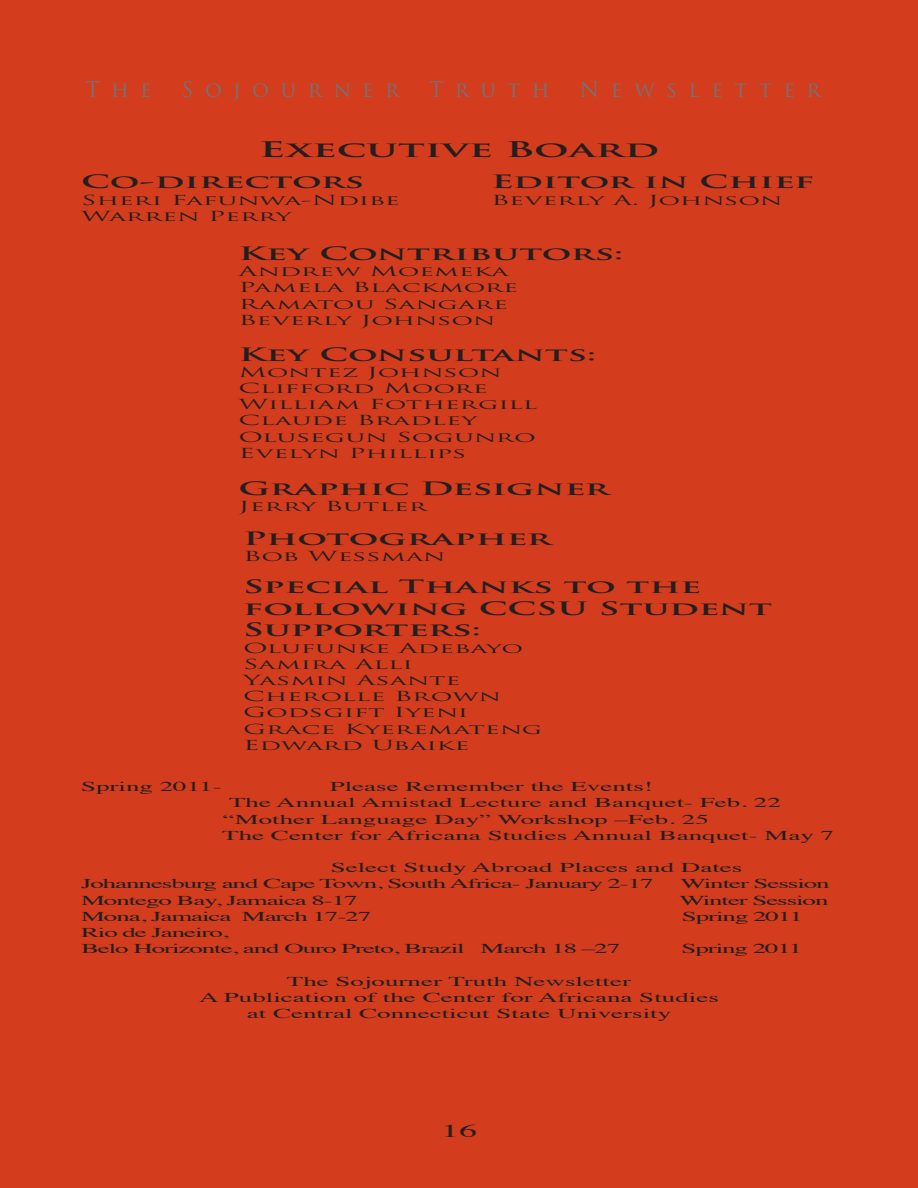
<style>
.page{position:relative;width:918px;height:1188px;background:#d33c1d}
.page>*{position:absolute;margin:0;border:0;box-sizing:border-box;transform-origin:0 0}
.t1{font:21px "Trajan Pro";letter-spacing:.55em;color:#727477}
.t2{font:700 21px "Trajan Pro";color:#231f20;scale:2 1}
.t3{font:700 18px/21.6px "Trajan Pro";color:#231f20;scale:2 1}
.t4{font:18px "Times";color:#231f20;scale:2 1}
.t5{font:13.5px "Trajan Pro";color:#231f20;scale:2 1}
.t6{font:13.5px "Times";color:#231f20;scale:2 1}
.t7{font:13.5px "Times";letter-spacing:-.04em;color:#231f20;scale:2 1}
</style>
<div class="page">
<p class="t1" style="left:86px;top:76px;width:68px">The</p>
<p class="t1" style="left:182px;top:76px;width:219px">Sojourner</p>
<p class="t1" style="left:429px;top:76px;width:122px">Truth</p>
<p class="t1" style="left:580px;top:76px;width:243px">Newsletter</p>
<p class="t2" style="left:259px;top:136px;width:202px">Executive Board</p>
<p class="t3" style="left:81px;top:171px;width:143px">Co-directors</p>
<p class="t5" style="left:81px;top:191px;width:161px">Sheri Fafunwa-Ndibe</p>
<p class="t5" style="left:81px;top:207px;width:107px">Warren Perry</p>
<p class="t3" style="left:491px;top:171px;width:163px">Editor in Chief</p>
<p class="t5" style="left:491px;top:191px;width:147px">Beverly A. Johnson</p>
<p class="t3" style="left:238px;top:243px;width:194px">Key Contributors:</p>
<p class="t5" style="left:238px;top:263px;width:136px">Andrew Moemeka</p>
<p class="t5" style="left:238px;top:279px;width:141px">Pamela Blackmore</p>
<p class="t5" style="left:238px;top:295px;width:136px">Ramatou Sangare</p>
<p class="t5" style="left:238px;top:311px;width:130px">Beverly Johnson</p>
<p class="t3" style="left:238px;top:344px;width:180px">Key Consultants:</p>
<p class="t5" style="left:238px;top:363px;width:133px">Montez Johnson</p>
<p class="t5" style="left:238px;top:380px;width:126px">Clifford Moore</p>
<p class="t5" style="left:238px;top:396px;width:151px">William Fothergill</p>
<p class="t5" style="left:238px;top:412px;width:121px">Claude Bradley</p>
<p class="t5" style="left:238px;top:428px;width:150px">Olusegun Sogunro</p>
<p class="t5" style="left:238px;top:444px;width:116px">Evelyn Phillips</p>
<p class="t3" style="left:238px;top:478px;width:187px">Graphic Designer</p>
<p class="t5" style="left:238px;top:498px;width:96px">Jerry Butler</p>
<p class="t3" style="left:243px;top:528px;width:156px">Photographer</p>
<p class="t5" style="left:243px;top:548px;width:103px">Bob Wessman</p>
<p class="t3" style="left:243px;top:576px;width:231px">Special Thanks to the</p>
<p class="t3" style="left:243px;top:598px;width:266px">following CCSU Student<br>Supporters:</p>
<p class="t5" style="left:243px;top:639px;width:142px">Olufunke Adebayo</p>
<p class="t5" style="left:243px;top:655px;width:86px">Samira Alli</p>
<p class="t5" style="left:243px;top:671px;width:110px">Yasmin Asante</p>
<p class="t5" style="left:243px;top:688px;width:131px">Cherolle Brown</p>
<p class="t5" style="left:243px;top:704px;width:114px">Godsgift Iyeni</p>
<p class="t5" style="left:243px;top:720px;width:151px">Grace Kyeremateng</p>
<p class="t5" style="left:243px;top:736px;width:115px">Edward Ubaike</p>
<p class="t6" style="left:81px;top:774px;width:72px">Spring 2011-</p>
<p class="t6" style="left:330px;top:774px;width:163px">Please Remember the Events!</p>
<p class="t6" style="left:229px;top:790px;width:277px">The Annual Amistad Lecture and Banquet- Feb. 22</p>
<p class="t6" style="left:223px;top:807px;width:245px">“Mother Language Day” Workshop –Feb. 25</p>
<p class="t6" style="left:222px;top:823px;width:307px">The Center for Africana Studies Annual Banquet- May 7</p>
<p class="t6" style="left:331px;top:855px;width:207px">Select Study Abroad Places and Dates</p>
<p class="t7" style="left:81px;top:871px;width:288px">Johannesburg and Cape Town, South Africa- January 2-17</p>
<p class="t7" style="left:681px;top:871px;width:76px">Winter Session</p>
<p class="t7" style="left:81px;top:888px;width:140px">Montego Bay, Jamaica 8-17</p>
<p class="t7" style="left:679px;top:888px;width:76px">Winter Session</p>
<p class="t7" style="left:81px;top:904px;width:147px">Mona, Jamaica March 17-27</p>
<p class="t7" style="left:682px;top:904px;width:62px">Spring 2011</p>
<p class="t7" style="left:81px;top:920px;width:75px">Rio de Janeiro,</p>
<p class="t7" style="left:81px;top:936px;width:271px">Belo Horizonte, and Ouro Preto, Brazil March 18 –27</p>
<p class="t7" style="left:682px;top:936px;width:62px">Spring 2011</p>
<p class="t6" style="left:287px;top:969px;width:174px">The Sojourner Truth Newsletter</p>
<p class="t6" style="left:199px;top:985px;width:261px">A Publication of the Center for Africana Studies</p>
<p class="t6" style="left:247px;top:1001px;width:214px">at Central Connecticut State University</p>
<p class="t4" style="left:441px;top:1114px;width:19px">16</p>
</div>
